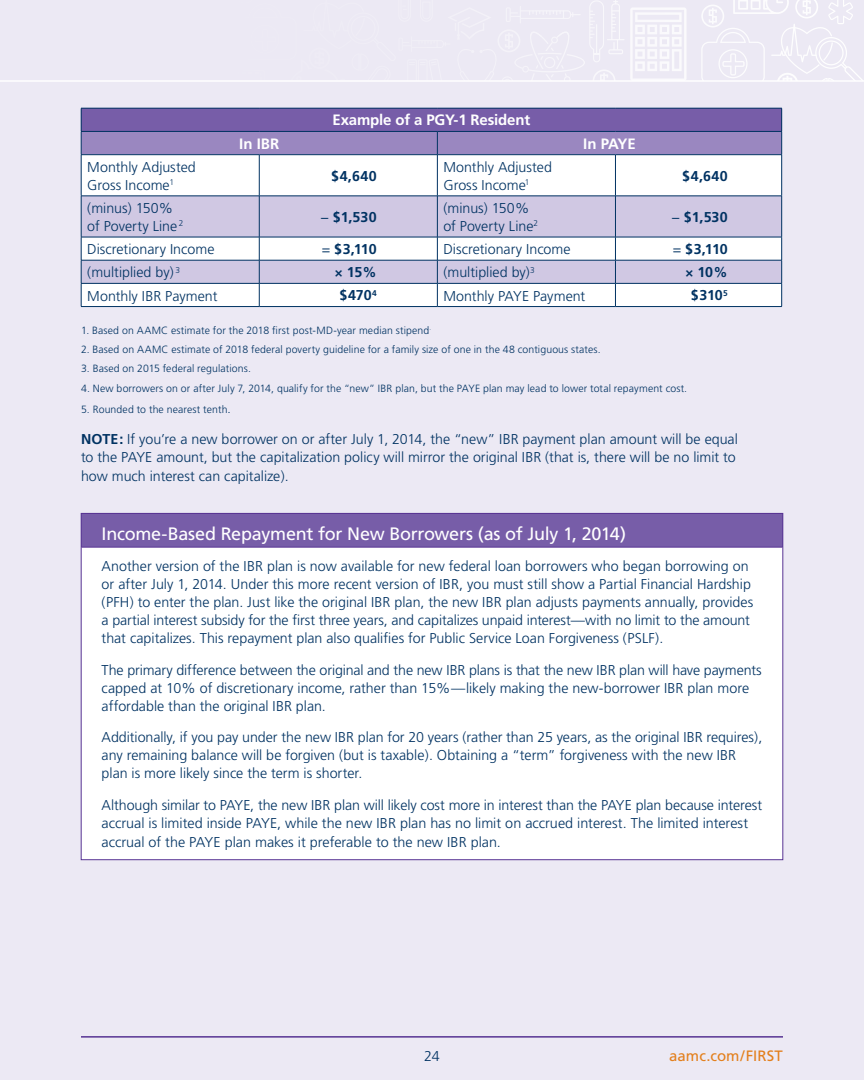
<style>
.page{position:relative;width:864px;height:1080px;background:#ece9f4}
.page>*{position:absolute;margin:0;border:0;box-sizing:border-box;transform-origin:0 0}
.t1{font:18px "Frutiger";letter-spacing:-.015em;color:#fff}
.t2{font:700 15px "Frutiger";letter-spacing:-.01em;color:#fff}
.t3{font:15px "Frutiger";letter-spacing:.005em;color:#e37f1c}
.t4{font:300 14.25px/18px "Frutiger";color:#003262}
.t5{font:700 14.25px "Frutiger";letter-spacing:-.01em;color:#003262}
.t6{font:300 10.5px "Frutiger";letter-spacing:.01em;color:#003262}
.s1{font-weight:300}
.s2{font-size:12px}
.s3{font-weight:700}
</style>
<div class="page">
<hr style="left:81px;top:1036px;width:702px;height:2px;background:#573393">
<hr style="left:0;top:80px;width:864px;height:2px;background:#fff">
<svg style="left:701px;top:0;width:162px;height:80px"></svg>
<svg style="left:537px;top:0;width:149px;height:80px"></svg>
<div style="left:82px;top:155px;width:699px;height:151px;background:#fff"></div>
<svg style="left:82px;top:197px;width:699px;height:86px;background:#d9d4e8"></svg>
<svg style="left:81px;top:108px;width:701px;height:46px;background:#826fb0"></svg>
<hr style="left:81px;top:154px;width:178px;height:1px;background:#003262">
<hr style="left:81px;top:155px;width:1px;height:41px;background:#003262">
<hr style="left:259px;top:154px;width:178px;height:1px;background:#003262">
<hr style="left:259px;top:155px;width:1px;height:41px;background:#003262">
<hr style="left:437px;top:154px;width:178px;height:1px;background:#003262">
<hr style="left:437px;top:155px;width:1px;height:41px;background:#003262">
<hr style="left:615px;top:154px;width:167px;height:1px;background:#003262">
<hr style="left:615px;top:155px;width:1px;height:41px;background:#003262">
<hr style="left:781px;top:155px;width:1px;height:41px;background:#003262">
<hr style="left:81px;top:196px;width:178px;height:1px;background:#003262">
<hr style="left:81px;top:196px;width:1px;height:41px;background:#003262">
<hr style="left:259px;top:196px;width:178px;height:1px;background:#003262">
<hr style="left:259px;top:196px;width:1px;height:41px;background:#003262">
<hr style="left:437px;top:196px;width:178px;height:1px;background:#003262">
<hr style="left:437px;top:196px;width:1px;height:41px;background:#003262">
<hr style="left:615px;top:196px;width:167px;height:1px;background:#003262">
<hr style="left:615px;top:196px;width:1px;height:41px;background:#003262">
<hr style="left:781px;top:196px;width:1px;height:41px;background:#003262">
<hr style="left:81px;top:237px;width:178px;height:1px;background:#003262">
<hr style="left:259px;top:237px;width:178px;height:1px;background:#003262">
<hr style="left:437px;top:237px;width:178px;height:1px;background:#003262">
<hr style="left:615px;top:237px;width:167px;height:1px;background:#003262">
<hr style="left:81px;top:260px;width:178px;height:1px;background:#003262">
<hr style="left:259px;top:260px;width:178px;height:1px;background:#003262">
<hr style="left:437px;top:260px;width:178px;height:1px;background:#003262">
<hr style="left:615px;top:260px;width:167px;height:1px;background:#003262">
<hr style="left:81px;top:283px;width:178px;height:1px;background:#003262">
<svg style="left:81px;top:237px;width:1px;height:69px"></svg>
<hr style="left:259px;top:283px;width:178px;height:1px;background:#003262">
<svg style="left:259px;top:237px;width:1px;height:69px"></svg>
<hr style="left:437px;top:283px;width:178px;height:1px;background:#003262">
<svg style="left:437px;top:237px;width:1px;height:69px"></svg>
<hr style="left:615px;top:283px;width:167px;height:1px;background:#003262">
<svg style="left:615px;top:237px;width:1px;height:69px"></svg>
<svg style="left:781px;top:237px;width:1px;height:69px"></svg>
<hr style="left:81px;top:306px;width:178px;height:1px;background:#003262">
<hr style="left:259px;top:306px;width:178px;height:1px;background:#003262">
<hr style="left:437px;top:306px;width:178px;height:1px;background:#003262">
<hr style="left:615px;top:306px;width:167px;height:1px;background:#003262">
<div style="left:81px;top:514px;width:702px;height:37px;background:#775da8"></div>
<div style="left:81px;top:547px;width:702px;height:110px;background:#fff"></div>
<div style="left:81px;top:651px;width:702px;height:73px;background:#fff"></div>
<div style="left:81px;top:718px;width:702px;height:74px;background:#fff"></div>
<div style="left:81px;top:786px;width:702px;height:74px;background:#fff"></div>
<hr style="left:81px;top:547px;width:702px;height:1px;background:#573393">
<p class="t2" style="left:333px;top:111px;width:199px">Example of a PGY-1 Resident</p>
<p class="t2" style="left:239px;top:135px;width:42px">In IBR</p>
<p class="t2" style="left:583px;top:135px;width:54px">In PAYE</p>
<p class="t4" style="left:87px;top:158px;width:110px">Monthly Adjusted<br>Gross Income<sup>1</sup></p>
<p class="t5" style="left:331px;top:167px;width:47px">$4,640</p>
<p class="t4" style="left:443px;top:158px;width:110px">Monthly Adjusted<br>Gross Income<sup>1</sup></p>
<p class="t5" style="left:682px;top:167px;width:47px">$4,640</p>
<p class="t4" style="left:87px;top:199px;width:98px">(minus) 150% of Poverty Line <sup>2</sup></p>
<p class="t5" style="left:320px;top:208px;width:58px"><span class="s1">−</span> $1,530</p>
<p class="t4" style="left:443px;top:199px;width:96px">(minus) 150% of Poverty Line<sup>2</sup></p>
<p class="t5" style="left:671px;top:208px;width:58px"><span class="s1">−</span> $1,530</p>
<p class="t4" style="left:87px;top:240px;width:129px">Discretionary Income</p>
<p class="t5" style="left:322px;top:241px;width:56px"><span class="s1">=</span> $3,110</p>
<p class="t4" style="left:443px;top:240px;width:129px">Discretionary Income</p>
<p class="t5" style="left:673px;top:241px;width:56px"><span class="s1">=</span> $3,110</p>
<p class="t4" style="left:87px;top:264px;width:94px">(multiplied by) <sup>3</sup></p>
<p class="t5" style="left:334px;top:264px;width:44px">× 15%</p>
<p class="t4" style="left:443px;top:264px;width:93px">(multiplied by)<sup>3</sup></p>
<p class="t5" style="left:685px;top:264px;width:44px">× 10%</p>
<p class="t4" style="left:87px;top:287px;width:132px">Monthly IBR Payment</p>
<p class="t5" style="left:340px;top:287px;width:39px">$470<sup>4</sup></p>
<p class="t4" style="left:443px;top:287px;width:143px">Monthly PAYE Payment</p>
<p class="t5" style="left:691px;top:287px;width:38px">$310<sup>5</sup></p>
<p class="t6" style="left:81px;top:324px;width:352px">1. Based on AAMC estimate for the 2018 first post-MD-year median stipend<sup>.</sup></p>
<p class="t6" style="left:81px;top:343px;width:521px">2. Based on AAMC estimate of 2018 federal poverty guideline for a family size of one in the 48 contiguous states.</p>
<p class="t6" style="left:81px;top:363px;width:172px">3. Based on 2015 federal regulations.</p>
<p class="t6" style="left:81px;top:382px;width:608px">4. New borrowers on or after July 7, 2014, qualify for the “new” IBR plan, but the PAYE plan may lead to lower total repayment cost.</p>
<p class="t6" style="left:81px;top:403px;width:151px">5. Rounded to the nearest tenth<span class="s2">.</span></p>
<p class="t4" style="left:81px;top:430px;width:658px;line-height:18.5px"><span class="s3">NOTE:</span> If you’re a new borrower on or after July 1, 2014, the “new” IBR payment plan amount will be equal to the PAYE amount, but the capitalization policy will mirror the original IBR (that is, there will be no limit to how much interest can capitalize).</p>
<p class="t1" style="left:102px;top:523px;width:526px">Income-Based Repayment for New Borrowers (as of July 1, 2014)</p>
<p class="t4" style="left:102px;top:558px;width:653px">Another version of the IBR plan is now available for new federal loan borrowers who began borrowing on or after July 1, 2014. Under this more recent version of IBR, you must still show a Partial Financial Hardship (PFH) to enter the plan. Just like the original IBR plan, the new IBR plan adjusts payments annually, provides a partial interest subsidy for the first three years, and capitalizes unpaid interest—with no limit to the amount that capitalizes. This repayment plan also qualifies for Public Service Loan Forgiveness (PSLF).</p>
<p class="t4" style="left:102px;top:661px;width:662px">The primary difference between the original and the new IBR plans is that the new IBR plan will have payments capped at 10% of discretionary income, rather than 15%—likely making the new-borrower IBR plan more affordable than the original IBR plan.</p>
<p class="t4" style="left:102px;top:729px;width:662px">Additionally, if you pay under the new IBR plan for 20 years (rather than 25 years, as the original IBR requires), any remaining balance will be forgiven (but is taxable). Obtaining a “term” forgiveness with the new IBR plan is more likely since the term is shorter.</p>
<p class="t4" style="left:102px;top:796px;width:662px;line-height:18.5px">Although similar to PAYE, the new IBR plan will likely cost more in interest than the PAYE plan because interest accrual is limited inside PAYE, while the new IBR plan has no limit on accrued interest. The limited interest accrual of the PAYE plan makes it preferable to the new IBR plan.</p>
<p class="t4" style="left:424px;top:1047px;width:17px">24</p>
<p class="t3" style="left:669px;top:1047px;width:115px">aamc.com/FIRST</p>
</div>
